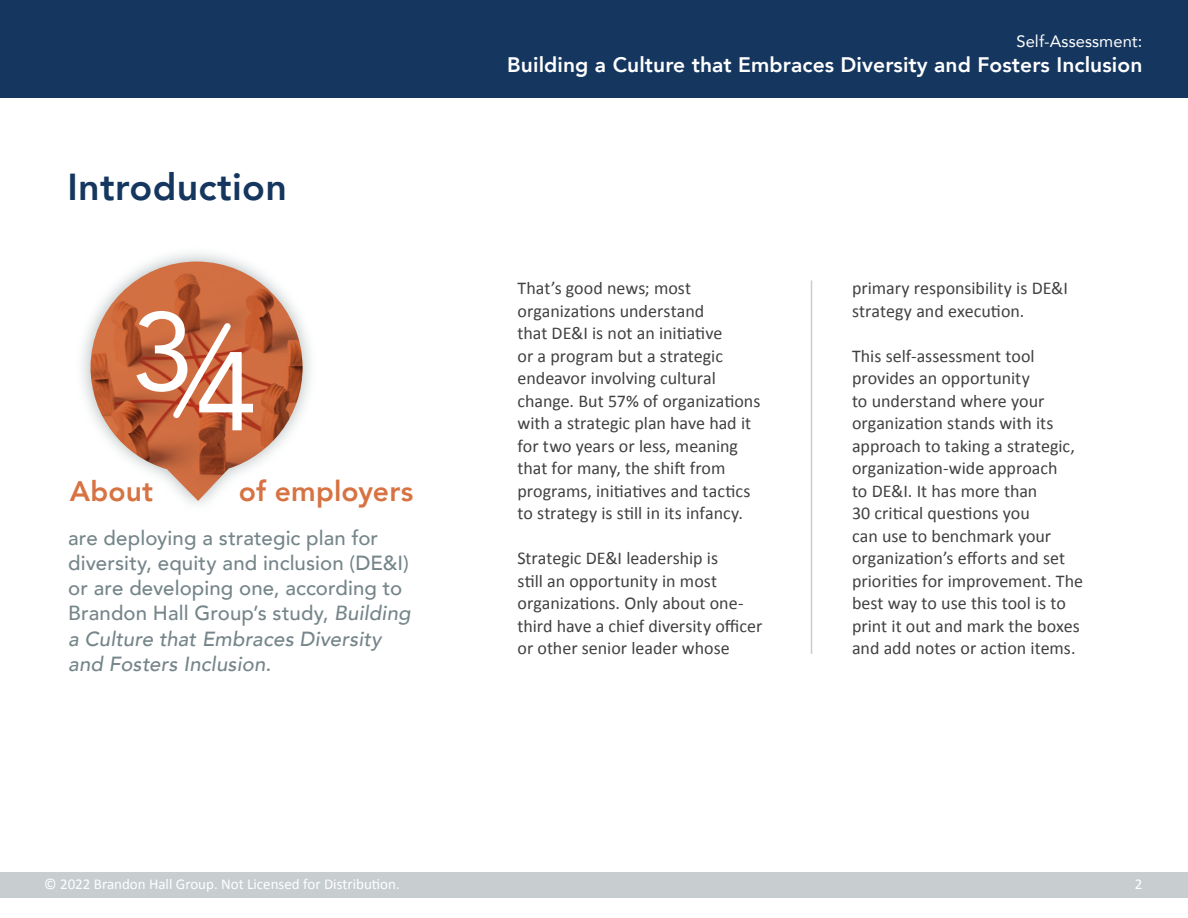
<style>
.page{position:relative;width:1188px;height:918px;background:#fff}
.page>*{position:absolute;margin:0;border:0;box-sizing:border-box;transform-origin:0 0}
.body_copy{font:110.55px "Avenir";color:#fff}
.t1{font:800 37.5px "Avenir";letter-spacing:.01em;color:#15365f}
.body_copy-2{font:800 28.2px "Avenir";letter-spacing:.005em;color:#d77343}
.t2{font:800 21px "Avenir";letter-spacing:.005em;color:#fff}
.body_copy-3{font:500 20.4px/25px "Avenir";letter-spacing:.005em;color:#758589}
.body_copy-4{font:18px/22.5px "Calibri";color:#414042}
.t3{font:16.5px "Avenir";letter-spacing:.005em;color:#fff}
.t4{font:15px "Calibri";color:#fff}
.s1{font-style:italic}
</style>
<div class="page">
<div style="left:0;top:0;width:1188px;height:98px;background:#15365f"></div>
<div style="left:0;top:872px;width:1188px;height:25px;background:#c8ced0"></div>
<div style="left:76px;top:246px;width:242px;height:268px;background:#758589;opacity:.57"></div>
<svg style="left:91px;top:469px;width:212px;height:32px"></svg>
<img style="left:91px;top:262px;width:212px;height:207px">
<hr style="left:811px;top:280px;width:1px;height:374px;background:#c8ced0">
<svg style="left:167px;top:317px;width:69px;height:107px;background:#c86d4a"></svg>
<p class="t1" style="left:68px;top:158px;width:221px">Introduction</p>
<p class="body_copy" style="left:132px;top:263px;width:63px">3</p>
<p class="body_copy" style="left:195px;top:303px;width:63px">4</p>
<p class="body_copy-2" style="left:239px;top:469px;width:176px">of employers</p>
<p class="body_copy-2" style="left:70px;top:469px;width:85px">About</p>
<p class="body_copy-3" style="left:68px;top:524px;width:344px">are deploying a strategic plan for diversity, equity and inclusion (DE&amp;I) or are developing one, according to Brandon Hall Group’s study, <span class="s1">Building a Culture that Embraces Diversity and Fosters Inclusion.</span></p>
<p class="t3" style="left:1016px;top:28px;width:127px">Self-Assessment:</p>
<p class="t2" style="left:507px;top:49px;width:637px">Building a Culture that Embraces Diversity and Fosters Inclusion</p>
<p class="body_copy-4" style="left:518px;top:276px;width:244px">That’s good news; most organizations understand<br>that DE&amp;I is not an initiative<br>or a program but a strategic endeavor involving cultural change. But 57% of organizations with a strategic plan have had it for two years or less, meaning that for many, the shift from programs, initiatives and tactics to strategy is still in its infancy.</p>
<p class="body_copy-4" style="left:518px;top:546px;width:246px">Strategic DE&amp;I leadership is<br>still an opportunity in most organizations. Only about one&shy;third have a chief diversity officer or other senior leader whose</p>
<p class="body_copy-4" style="left:852px;top:276px;width:217px">primary responsibility is DE&amp;I strategy and execution.</p>
<p class="body_copy-4" style="left:852px;top:343px;width:233px">This self-assessment tool provides an opportunity<br>to understand where your organization stands with its approach to taking a strategic, organization-wide approach<br>to DE&amp;I. It has more than<br>30 critical questions you<br>can use to benchmark your organization’s efforts and set priorities for improvement. The best way to use this tool is to print it out and mark the boxes and add notes or action items.</p>
<p class="t4" style="left:44px;top:875px;width:357px">© 2022 Brandon Hall Group. Not Licensed for Distribution.</p>
<p class="t4" style="left:1135px;top:875px;width:9px">2</p>
</div>
